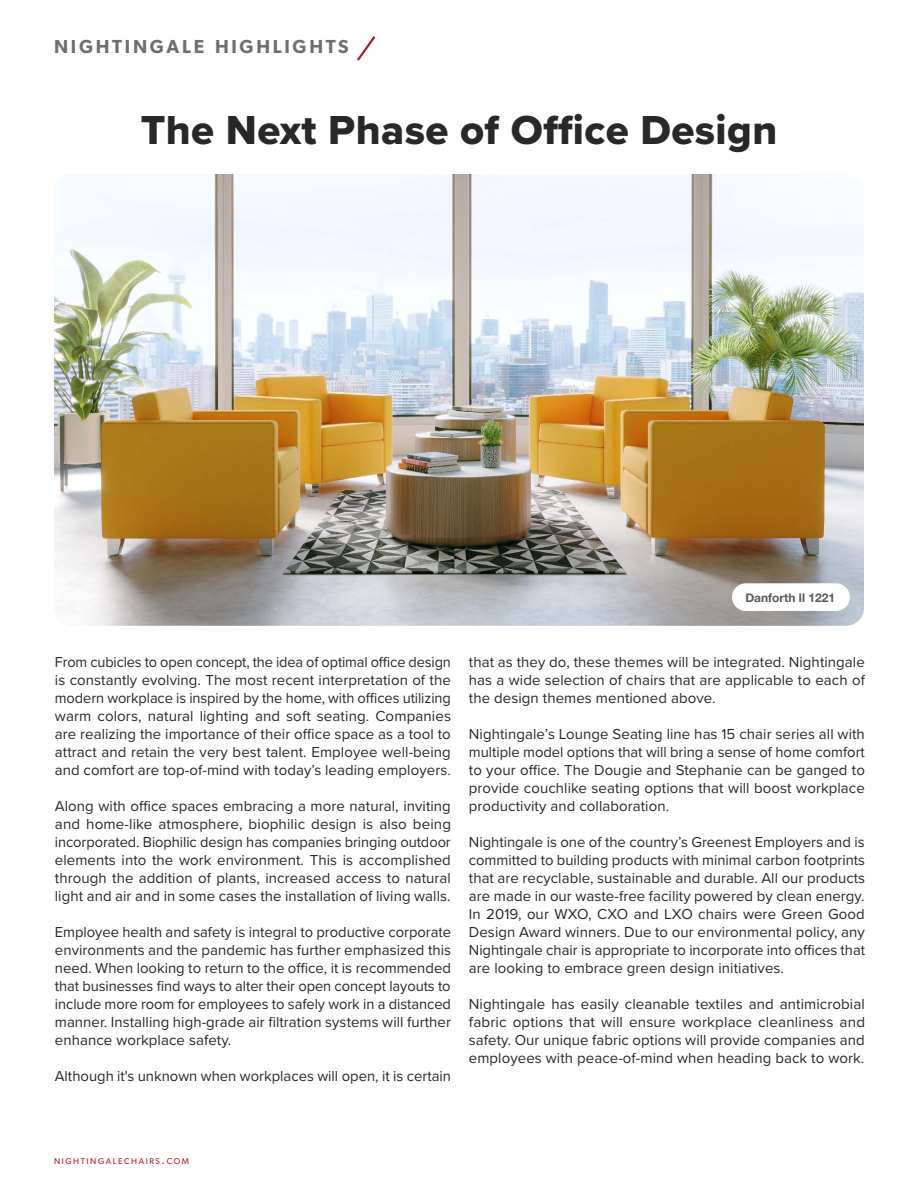
<style>
.page{position:relative;width:918px;height:1188px;background:#fff}
.page>*{position:absolute;margin:0;border:0;box-sizing:border-box;transform-origin:0 0}
.t1{font:42px "Proxima Nova Extrabld";letter-spacing:.01em;color:#292829}
.t2{font:600 18.9px "Gibson";letter-spacing:.145em;color:#6d6e71}
.t3{font:15px/18px "Proxima Nova";letter-spacing:.005em;color:#292829;text-align:justify}
.t4{font:700 12px "Helvetica Neue";color:#58595b}
.t5{font:8.4px "Gibson";letter-spacing:.185em;color:#a91a2d}
.s1{font-size:12px}
</style>
<div class="page">
<svg style="left:357px;top:36px;width:19px;height:25px"></svg>
<img style="left:54px;top:174px;width:810px;height:452px">
<div style="left:732px;top:583px;width:118px;height:28px;background:#fff;border-radius:14px"></div>
<p class="t2" style="left:54px;top:36px;width:296px">NIGHTINGALE HIGHLIGHTS</p>
<h1 class="t1" style="left:141px;top:99px;width:638px">The Next Phase of Office Design</h1>
<p class="t4" style="left:745px;top:588px;width:91px">Danforth ll 1221</p>
<p class="t3" style="left:55px;top:653px;width:398px">From cubicles to open concept, the idea of optimal office design is constantly evolving. The most recent interpretation of the modern workplace is inspired by the home, with offices utilizing warm colors, natural lighting and soft seating. Companies are realizing the importance of their office space as a tool to attract and retain the very best talent. Employee well-being and comfort are top-of-mind with today’s leading employers.</p>
<p class="t3" style="left:55px;top:797px;width:398px">Along with office spaces embracing a more natural, inviting and home-like atmosphere, biophilic design is also being incorporated. Biophilic design has companies bringing outdoor elements into the work environment. This is accomplished through the addition of plants, increased access to natural light and air and in some cases the installation of living walls.</p>
<p class="t3" style="left:55px;top:923px;width:398px">Employee health and safety is integral to productive corporate environments and the pandemic has further emphasized this need. When looking to return to the office, it is recommended that businesses find ways to alter their open concept layouts to include more room for employees to safely work in a distanced manner. Installing high-grade air filtration systems will further enhance workplace safety.</p>
<p class="t3" style="left:55px;top:1067px;width:398px">Although it's unknown when workplaces will open, it is certain</p>
<p class="t3" style="left:469px;top:653px;width:398px">that as they do, these themes will be integrated. Nightingale has a wide selection of chairs that are applicable to each of the design themes mentioned above.</p>
<p class="t3" style="left:469px;top:725px;width:398px">Nightingale’s Lounge Seating line has 15 chair series all with multiple model options that will bring a sense of home comfort to your office. The Dougie and Stephanie can be ganged to provide couchlike seating options that will boost workplace productivity and collaboration.</p>
<p class="t3" style="left:469px;top:833px;width:398px">Nightingale is one of the country’s Greenest Employers and is committed to building products with minimal carbon footprints that are recyclable, sustainable and durable. All our products are made in our waste-free facility powered by clean energy.<br>In 2019, our WXO, CXO and LXO chairs were Green Good Design Award winners. Due to our environmental policy, any Nightingale chair is appropriate to incorporate into offices that are looking to embrace green design initiatives.</p>
<p class="t3" style="left:469px;top:995px;width:398px">Nightingale has easily cleanable textiles and antimicrobial fabric options that will ensure workplace cleanliness and safety. Our unique fabric options will provide companies and employees with peace-of-mind when heading back to work.</p>
<p class="t5" style="left:54px;top:1156px;width:137px">NIGHTINGALECHAIRS<span class="s1">.</span>COM</p>
</div>
